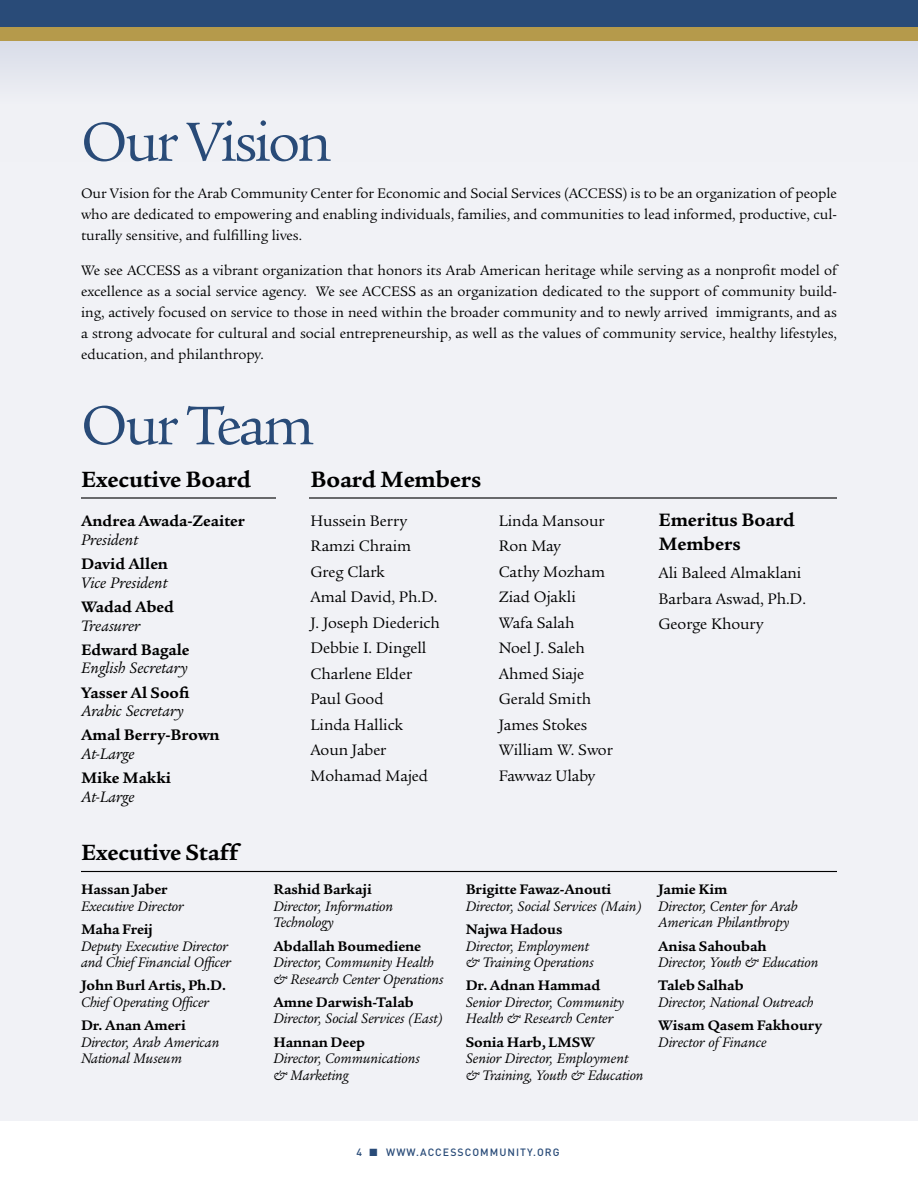
<style>
.page{position:relative;width:918px;height:1188px;background:#fff}
.page>*{position:absolute;margin:0;border:0;box-sizing:border-box;transform-origin:0 0}
.t1{font:60px "Legacy Ser ITC";letter-spacing:-.05em;color:#294b78}
.t2{font:700 24px "Legacy Ser ITC";letter-spacing:-.005em;color:#000}
.t3{font:700 19.5px/24px "Legacy Ser ITC";letter-spacing:-.005em;color:#000}
.t4{font:16.5px/25.5px "Legacy Ser ITC";letter-spacing:-.005em;color:#000}
.t5{font:700 16.5px "Legacy Ser ITC";color:#000}
.t6{font:italic 16.5px "Legacy Ser ITC";color:#000}
.t7{font:15px/21px "Legacy Ser ITC";color:#000;text-align:justify}
.t8{font:italic 15px/16.5px "Legacy Ser ITC";letter-spacing:-.005em;color:#000}
.t9{font:700 15px "Legacy Ser ITC";letter-spacing:-.005em;color:#000}
.t10{font:500 10.5px "DIN";letter-spacing:.1em;color:#294b78}
</style>
<div class="page">
<div style="left:0;top:36px;width:918px;height:1084px;background:#f1f2f6"></div>
<div style="left:0;top:41px;width:918px;height:39px;background:#dfe2ec"></div>
<hr style="left:81px;top:497px;width:195px;height:2px;background:#000">
<hr style="left:309px;top:497px;width:528px;height:2px;background:#000">
<hr style="left:81px;top:871px;width:756px;height:1px;background:#000">
<div style="left:0;top:0;width:918px;height:31px;background:#294b78"></div>
<div style="left:0;top:27px;width:918px;height:14px;background:#b59a4b"></div>
<h1 class="t1" style="left:81px;top:108px;width:252px">Our Vision</h1>
<p class="t7" style="left:81px;top:183px;width:758px">Our Vision for the Arab Community Center for Economic and Social Services (ACCESS) is to be an organization of people who are dedicated to empowering and enabling individuals, families, and communities to lead informed, productive, cul&shy;turally sensitive, and fulfilling lives.</p>
<p class="t7" style="left:81px;top:260px;width:758px">We see ACCESS as a vibrant organization that honors its Arab American heritage while serving as a nonprofit model of excellence as a social service agency. We see ACCESS as an organization dedicated to the support of community build&shy;ing, actively focused on service to those in need within the broader community and to newly arrived immigrants, and as a strong advocate for cultural and social entrepreneurship, as well as the values of community service, healthy lifestyles, education, and philanthropy.</p>
<h1 class="t1" style="left:81px;top:392px;width:235px">Our Team</h1>
<h2 class="t2" style="left:81px;top:465px;width:171px">Executive Board</h2>
<p class="t5" style="left:81px;top:511px;width:165px">Andrea Awada-Zeaiter</p>
<p class="t6" style="left:81px;top:530px;width:58px">President</p>
<p class="t5" style="left:81px;top:554px;width:89px">David Allen</p>
<p class="t6" style="left:81px;top:573px;width:88px">Vice President</p>
<p class="t5" style="left:81px;top:597px;width:95px">Wadad Abed</p>
<p class="t6" style="left:81px;top:616px;width:61px">Treasurer</p>
<p class="t5" style="left:81px;top:640px;width:110px">Edward Bagale</p>
<p class="t6" style="left:81px;top:659px;width:108px">English Secretary</p>
<p class="t5" style="left:81px;top:683px;width:110px">Yasser Al Soofi</p>
<p class="t6" style="left:81px;top:702px;width:104px">Arabic Secretary</p>
<p class="t5" style="left:81px;top:726px;width:140px">Amal Berry-Brown</p>
<p class="t6" style="left:81px;top:745px;width:55px">At-Large</p>
<p class="t5" style="left:81px;top:769px;width:92px">Mike Makki</p>
<p class="t6" style="left:81px;top:788px;width:55px">At-Large</p>
<h2 class="t2" style="left:310px;top:465px;width:172px">Board Members</h2>
<p class="t4" style="left:310px;top:508px;width:131px">Hussein Berry<br>Ramzi Chraim<br>Greg Clark<br>Amal David, Ph.D.<br>J. Joseph Diederich<br>Debbie I. Dingell<br>Charlene Elder<br>Paul Good<br>Linda Hallick<br>Aoun Jaber<br>Mohamad Majed</p>
<p class="t4" style="left:499px;top:508px;width:116px">Linda Mansour<br>Ron May<br>Cathy Mozham<br>Ziad Ojakli<br>Wafa Salah<br>Noel J. Saleh<br>Ahmed Siaje<br>Gerald Smith<br>James Stokes<br>William W. Swor<br>Fawwaz Ulaby</p>
<h3 class="t3" style="left:658px;top:508px;width:138px">Emeritus Board<br>Members</h3>
<p class="t4" style="left:658px;top:561px;width:149px">Ali Baleed Almaklani<br>Barbara Aswad, Ph.D.<br>George Khoury</p>
<h2 class="t2" style="left:81px;top:839px;width:158px">Executive Staff</h2>
<p class="t9" style="left:81px;top:881px;width:88px">Hassan Jaber</p>
<p class="t8" style="left:81px;top:898px;width:104px">Executive Director</p>
<p class="t9" style="left:81px;top:921px;width:73px">Maha Freij</p>
<p class="t8" style="left:81px;top:938px;width:152px">Deputy Executive Director and Chief Financial Officer</p>
<p class="t9" style="left:81px;top:977px;width:146px">John Burl Artis, Ph.D.</p>
<p class="t8" style="left:81px;top:994px;width:130px">Chief Operating Officer</p>
<p class="t9" style="left:81px;top:1017px;width:106px">Dr. Anan Ameri</p>
<p class="t8" style="left:81px;top:1034px;width:140px">Director, Arab American<br>National Museum</p>
<p class="t9" style="left:273px;top:881px;width:100px">Rashid Barkaji</p>
<p class="t8" style="left:273px;top:898px;width:122px">Director, Information<br>Technology</p>
<p class="t9" style="left:273px;top:937px;width:149px">Abdallah Boumediene</p>
<p class="t8" style="left:273px;top:954px;width:172px">Director, Community Health &amp; Research Center Operations</p>
<p class="t9" style="left:273px;top:993px;width:142px">Amne Darwish-Talab</p>
<p class="t8" style="left:273px;top:1011px;width:171px">Director, Social Services (East)</p>
<p class="t9" style="left:273px;top:1033px;width:93px">Hannan Deep</p>
<p class="t8" style="left:273px;top:1050px;width:148px">Director, Communications &amp; Marketing</p>
<p class="t9" style="left:466px;top:881px;width:147px">Brigitte Fawaz-Anouti</p>
<p class="t8" style="left:466px;top:898px;width:178px">Director, Social Services (Main)</p>
<p class="t9" style="left:466px;top:921px;width:98px">Najwa Hadous</p>
<p class="t8" style="left:466px;top:938px;width:130px">Director, Employment &amp; Training Operations</p>
<p class="t9" style="left:466px;top:977px;width:136px">Dr. Adnan Hammad</p>
<p class="t8" style="left:466px;top:994px;width:160px">Senior Director, Community<br>Health &amp; Research Center</p>
<p class="t9" style="left:466px;top:1033px;width:131px">Sonia Harb, LMSW</p>
<p class="t8" style="left:466px;top:1050px;width:179px">Senior Director, Employment &amp; Training, Youth &amp; Education</p>
<p class="t9" style="left:658px;top:881px;width:71px">Jamie Kim</p>
<p class="t8" style="left:658px;top:898px;width:141px">Director, Center for Arab<br>American Philanthropy</p>
<p class="t9" style="left:658px;top:937px;width:110px">Anisa Sahoubah</p>
<p class="t8" style="left:658px;top:954px;width:162px">Director, Youth &amp; Education</p>
<p class="t9" style="left:658px;top:977px;width:87px">Taleb Salhab</p>
<p class="t8" style="left:658px;top:994px;width:157px">Director, National Outreach</p>
<p class="t9" style="left:658px;top:1017px;width:165px">Wisam Qasem Fakhoury</p>
<p class="t8" style="left:658px;top:1034px;width:110px">Director of Finance</p>
<p class="t10" style="left:356px;top:1146px;width:205px">4 ■ WWW.ACCESSCOMMUNITY.ORG</p>
</div>
